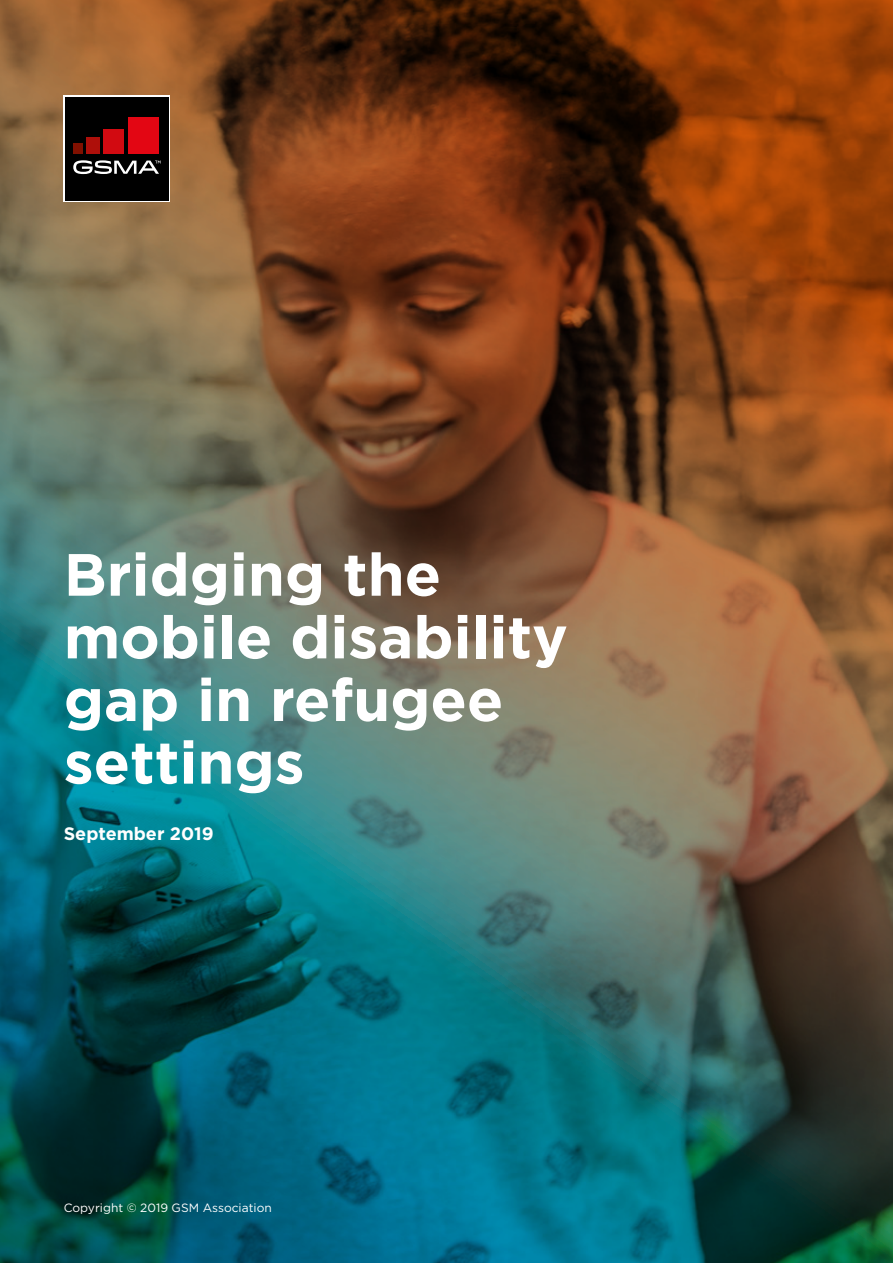
<style>
.page{position:relative;width:893px;height:1263px;background:#fff}
.page>*{position:absolute;margin:0;border:0;box-sizing:border-box;transform-origin:0 0}
.t1{font:700 59.55px/62.7px "Gotham";color:#fff}
.t2{font:700 18px "Gotham";color:#fff}
.t3{font:12px "Gotham";color:#fff}
</style>
<div class="page">
<img style="left:0;top:0;width:893px;height:1263px">
<div style="left:64px;top:96px;width:106px;height:106px;background:#fff"></div>
<div style="left:65px;top:97px;width:104px;height:104px;background:#000"></div>
<svg style="left:73px;top:160px;width:87px;height:14px"></svg>
<div style="left:74px;top:143px;width:9px;height:11px;background:#811000"></div>
<div style="left:86px;top:138px;width:14px;height:16px;background:#ae0f0a"></div>
<div style="left:103px;top:130px;width:21px;height:24px;background:#d20a11"></div>
<div style="left:128px;top:117px;width:30px;height:37px;background:#e30613"></div>
<p class="t1" style="left:64px;top:543px;width:506px">Bridging the mobile disability gap in refugee settings</p>
<p class="t2" style="left:64px;top:822px;width:151px">September 2019</p>
<p class="t3" style="left:64px;top:1200px;width:210px">Copyright © 2019 GSM Association</p>
</div>
